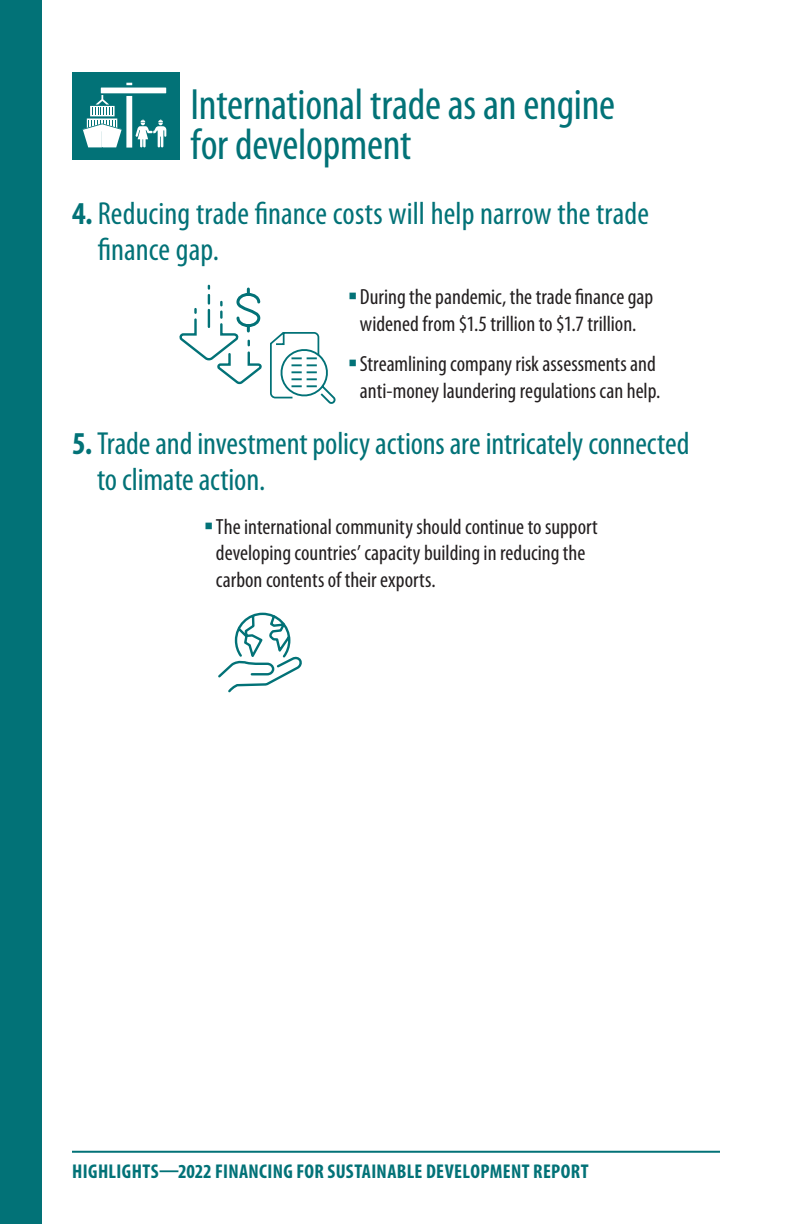
<style>
.page{position:relative;width:792px;height:1224px;background:#fff}
.page>*{position:absolute;margin:0;border:0;box-sizing:border-box;transform-origin:0 0}
.t1{font:condensed 44px/40px "Myriad Pro";letter-spacing:-.01em;color:#027277}
.t2{font:condensed 32px/36px "Myriad Pro";color:#027277}
.t3{font:condensed 22px/26.4px "Myriad Pro";color:#231f20}
.t4{font:700 condensed 20px "Myriad Pro";letter-spacing:.015em;color:#027277}
.s1{font-weight:700}
</style>
<div class="page">
<hr style="left:72px;top:1151px;width:648px;height:2px;background:#027277">
<div style="left:0;top:0;width:42px;height:1224px;background:#027277"></div>
<div style="left:72px;top:72px;width:108px;height:88px;background:#027277"></div>
<svg style="left:82px;top:83px;width:84px;height:65px"></svg>
<svg style="left:179px;top:286px;width:157px;height:118px"></svg>
<svg style="left:218px;top:612px;width:84px;height:81px"></svg>
<h1 class="t1" style="left:191px;top:84px;width:426px">International trade as an engine for development</h1>
<h2 class="t2" style="left:98px;top:195px;width:553px;text-indent:-26px"><span class="s1">4.</span> Reducing trade finance costs will help narrow the trade finance gap.</h2>
<p class="t3" style="left:360px;top:284px;width:295px">During the pandemic, the trade finance gap widened from $1.5 trillion to $1.7 trillion.</p>
<p class="t3" style="left:360px;top:350px;width:302px">Streamlining company risk assessments and anti-money laundering regulations can help.</p>
<h2 class="t2" style="left:97px;top:425px;width:594px;text-indent:-25px"><span class="s1">5.</span> Trade and investment policy actions are intricately connected to climate action.</h2>
<p class="t3" style="left:216px;top:513px;width:383px">The international community should continue to support developing countries’ capacity building in reducing the carbon contents of their exports.</p>
<p class="t4" style="left:72px;top:1159px;width:518px">HIGHLIGHTS—2022 FINANCING FOR SUSTAINABLE DEVELOPMENT REPORT</p>
</div>
